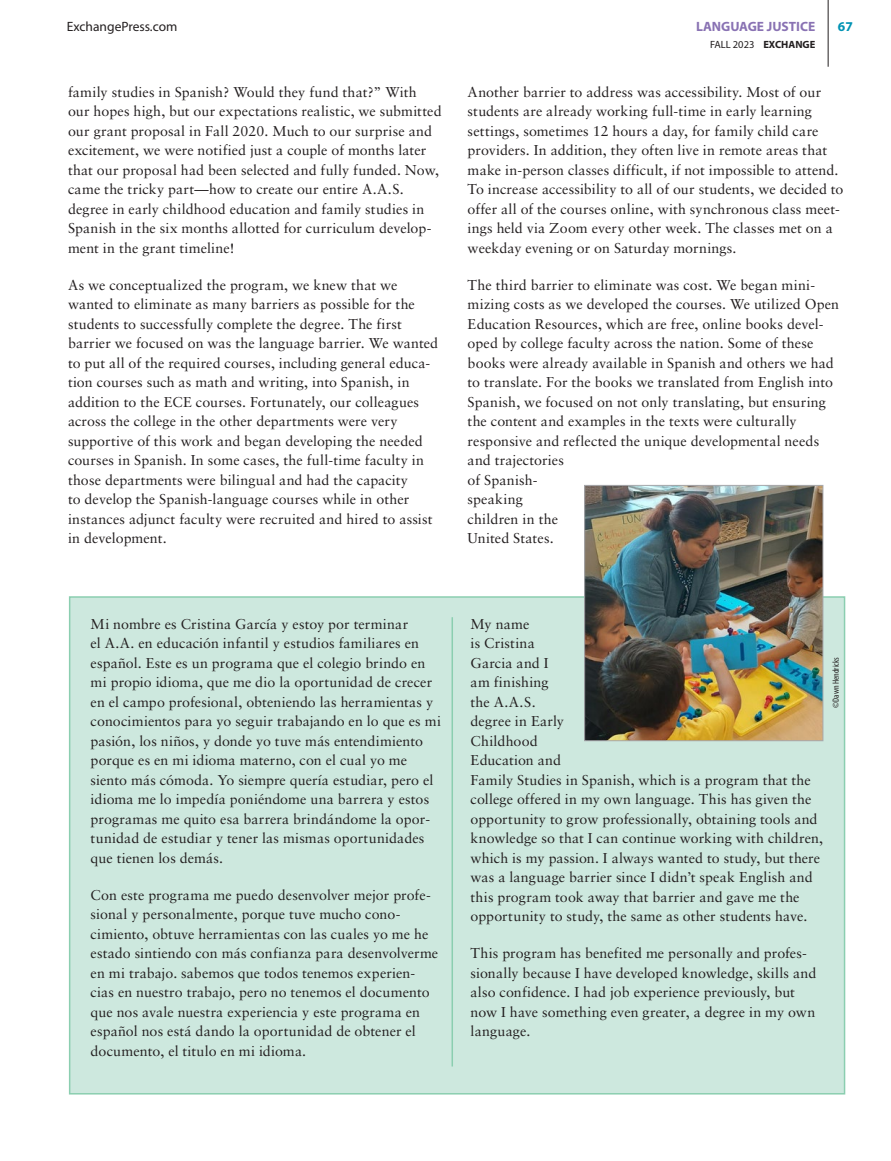
<style>
.page{position:relative;width:891px;height:1161px;background:#fff}
.page>*{position:absolute;margin:0;border:0;box-sizing:border-box;transform-origin:0 0}
.t1{font:14.25px/19.5px "Sabon LT Pro";letter-spacing:.005em;color:#231f20}
.t2{font:13.5px "Myriad Pro";color:#231f20}
.t3{font:700 13.5px "Myriad Pro";color:#8972b3}
.t4{font:700 13.5px "Myriad Pro";color:#0093b4}
.t5{font:10.5px "Myriad Pro";color:#231f20}
.t6{font:condensed 9px "Myriad Pro";color:#231f20}
.s1{font-weight:700}
</style>
<div class="page">
<div style="left:70px;top:597px;width:775px;height:497px;background:#cde8de"></div>
<img style="left:586px;top:487px;width:235px;height:252px">
<div style="left:584px;top:485px;width:239px;height:256px;border:1px solid #a8a9ad"></div>
<hr style="left:452px;top:617px;width:1px;height:449px;background:#8bceb0">
<hr style="left:828px;top:0;width:1px;height:67px;background:#231f20">
<p class="t2" style="left:67px;top:18px;width:112px">ExchangePress.com</p>
<p class="t3" style="left:696px;top:18px;width:121px">LANGUAGE JUSTICE</p>
<p class="t4" style="left:838px;top:18px;width:16px">67</p>
<p class="t5" style="left:710px;top:38px;width:107px">FALL 2023 <span class="s1">EXCHANGE</span></p>
<p class="t1" style="left:68px;top:82px;width:375px">family studies in Spanish? Would they fund that?” With our hopes high, but our expectations realistic, we submitted our grant proposal in Fall 2020. Much to our surprise and excitement, we were notified just a couple of months later that our proposal had been selected and fully funded. Now, came the tricky part—how to create our entire A.A.S. degree in early childhood education and family studies in Spanish in the six months allotted for curriculum develop&shy;ment in the grant timeline!</p>
<p class="t1" style="left:68px;top:275px;width:372px">As we conceptualized the program, we knew that we wanted to eliminate as many barriers as possible for the students to successfully complete the degree. The first barrier we focused on was the language barrier. We wanted to put all of the required courses, including general educa&shy;tion courses such as math and writing, into Spanish, in addition to the ECE courses. Fortunately, our colleagues across the college in the other departments were very supportive of this work and began developing the needed courses in Spanish. In some cases, the full-time faculty in those departments were bilingual and had the capacity<br>to develop the Spanish-language courses while in other instances adjunct faculty were recruited and hired to assist in development.</p>
<p class="t1" style="left:468px;top:82px;width:377px">Another barrier to address was accessibility. Most of our students are already working full-time in early learning settings, sometimes 12 hours a day, for family child care providers. In addition, they often live in remote areas that make in-person classes difficult, if not impossible to attend.<br>To increase accessibility to all of our students, we decided to offer all of the courses online, with synchronous class meet&shy;ings held via Zoom every other week. The classes met on a weekday evening or on Saturday mornings.</p>
<p class="t1" style="left:468px;top:275px;width:373px">The third barrier to eliminate was cost. We began mini&shy;mizing costs as we developed the courses. We utilized Open Education Resources, which are free, online books devel&shy;oped by college faculty across the nation. Some of these books were already available in Spanish and others we had to translate. For the books we translated from English into Spanish, we focused on not only translating, but ensuring the content and examples in the texts were culturally responsive and reflected the unique developmental needs and trajectories<br>of Spanish-<br>speaking<br>children in the<br>United States.</p>
<p class="t1" style="left:91px;top:614px;width:352px">Mi nombre es Cristina García y estoy por terminar<br>el A.A. en educación infantil y estudios familiares en español. Este es un programa que el colegio brindo en mi propio idioma, que me dio la oportunidad de crecer en el campo profesional, obteniendo las herramientas y conocimientos para yo seguir trabajando en lo que es mi pasión, los niños, y donde yo tuve más entendimiento porque es en mi idioma materno, con el cual yo me siento más cómoda. Yo siempre quería estudiar, pero el idioma me lo impedía poniéndome una barrera y estos programas me quito esa barrera brindándome la opor&shy;tunidad de estudiar y tener las mismas oportunidades que tienen los demás.</p>
<p class="t1" style="left:91px;top:885px;width:349px">Con este programa me puedo desenvolver mejor profe&shy;sional y personalmente, porque tuve mucho cono&shy;cimiento, obtuve herramientas con las cuales yo me he estado sintiendo con más confianza para desenvolverme en mi trabajo. sabemos que todos tenemos experien&shy;cias en nuestro trabajo, pero no tenemos el documento que nos avale nuestra experiencia y este programa en español nos está dando la oportunidad de obtener el documento, el titulo en mi idioma.</p>
<p class="t1" style="left:471px;top:614px;width:354px">My name<br>is Cristina<br>Garcia and I<br>am finishing<br>the A.A.S.<br>degree in Early<br>Childhood<br>Education and<br>Family Studies in Spanish, which is a program that the college offered in my own language. This has given the opportunity to grow professionally, obtaining tools and knowledge so that I can continue working with children, which is my passion. I always wanted to study, but there was a language barrier since I didn’t speak English and this program took away that barrier and gave me the opportunity to study, the same as other students have.</p>
<p class="t1" style="left:471px;top:943px;width:347px">This program has benefited me personally and profes&shy;sionally because I have developed knowledge, skills and also confidence. I had job experience previously, but now I have something even greater, a degree in my own language.</p>
<p class="t6" style="left:830px;top:708px;width:52px;rotate:-90deg">©Dawn Hendricks</p>
</div>
